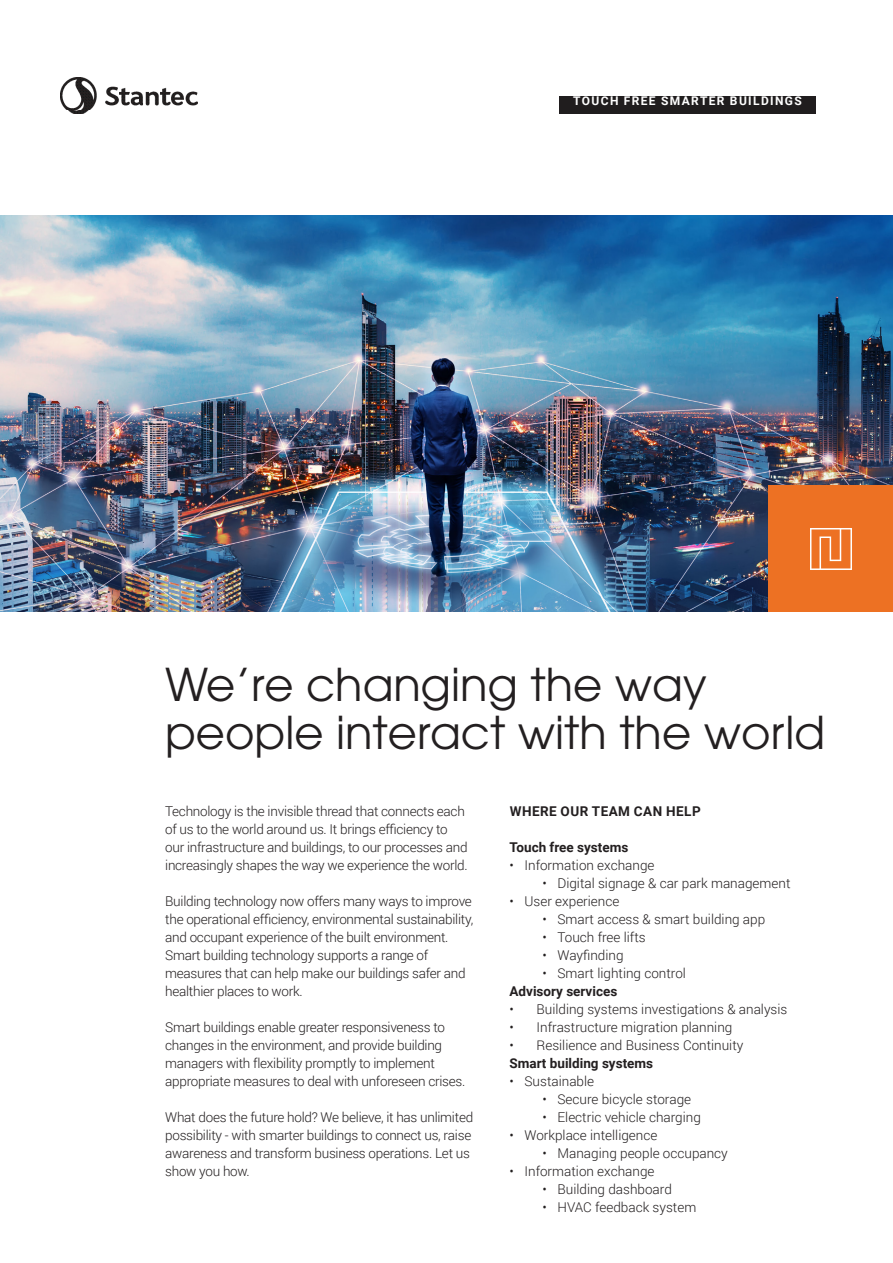
<style>
.page{position:relative;width:893px;height:1263px;background:#fff}
.page>*{position:absolute;margin:0;border:0;box-sizing:border-box;transform-origin:0 0}
.Heading_1_-_AG_Book{font:45px/48px "ITC Avant Garde Pro";color:#231f20}
.Body_Copy_-_Roboto_L{font:300 13.5px/18px "Roboto";letter-spacing:-.02em;color:#231f20}
.Body_Copy_-_Roboto_L-2{font:300 13.5px "Roboto";color:#231f20}
.Body_Copy_-_Roboto_L-3{font:700 13.5px "Roboto";color:#231f20}
.Subhead_1_-_Roboto_B{font:700 13.5px "Roboto";letter-spacing:.035em;color:#231f20}
.Category_Title_1_-_R{font:700 12px "Roboto";letter-spacing:.115em;color:#fff}
</style>
<div class="page">
<img style="left:0;top:216px;width:893px;height:396px">
<div style="left:768px;top:486px;width:125px;height:126px;background:#ed7123"></div>
<svg style="left:810px;top:528px;width:42px;height:42px"></svg>
<img style="left:60px;top:78px;width:138px;height:36px">
<div style="left:559px;top:96px;width:257px;height:17px;background:#201d1e"></div>
<p class="Category_Title_1_-_R" style="left:573px;top:93px;width:230px">TOUCH FREE SMARTER BUILDINGS</p>
<p class="Heading_1_-_AG_Book" style="left:165px;top:660px;width:662px">We’re changing the way people interact with the world</p>
<p class="Body_Copy_-_Roboto_L" style="left:165px;top:801px;width:304px">Technology is the invisible thread that connects each of us to the world around us. It brings efficiency to our infrastructure and buildings, to our processes and increasingly shapes the way we experience the world.</p>
<p class="Body_Copy_-_Roboto_L" style="left:165px;top:891px;width:310px">Building technology now offers many ways to improve the operational efficiency, environmental sustainability, and occupant experience of the built environment.<br>Smart building technology supports a range of measures that can help make our buildings safer and healthier places to work.</p>
<p class="Body_Copy_-_Roboto_L" style="left:165px;top:1017px;width:302px">Smart buildings enable greater responsiveness to changes in the environment, and provide building managers with flexibility promptly to implement appropriate measures to deal with unforeseen crises.</p>
<p class="Body_Copy_-_Roboto_L" style="left:165px;top:1107px;width:309px">What does the future hold? We believe, it has unlimited possibility - with smarter buildings to connect us, raise awareness and transform business operations. Let us show you how.</p>
<p class="Subhead_1_-_Roboto_B" style="left:510px;top:801px;width:193px">WHERE OUR TEAM CAN HELP</p>
<p class="Body_Copy_-_Roboto_L-3" style="left:509px;top:837px;width:120px">Touch free systems</p>
<p class="Body_Copy_-_Roboto_L-2" style="left:509px;top:855px;width:146px">• Information exchange</p>
<p class="Body_Copy_-_Roboto_L-2" style="left:542px;top:873px;width:249px">• Digital signage &amp; car park management</p>
<p class="Body_Copy_-_Roboto_L-2" style="left:509px;top:891px;width:111px">• User experience</p>
<p class="Body_Copy_-_Roboto_L-2" style="left:542px;top:909px;width:224px">• Smart access &amp; smart building app</p>
<p class="Body_Copy_-_Roboto_L-2" style="left:542px;top:927px;width:105px">• Touch free lifts</p>
<p class="Body_Copy_-_Roboto_L-2" style="left:542px;top:945px;width:83px">• Wayfinding</p>
<p class="Body_Copy_-_Roboto_L-2" style="left:542px;top:963px;width:145px">• Smart lighting control</p>
<p class="Body_Copy_-_Roboto_L-3" style="left:509px;top:981px;width:109px">Advisory services</p>
<p class="Body_Copy_-_Roboto_L-2" style="left:509px;top:999px;width:279px">• Building systems investigations &amp; analysis</p>
<p class="Body_Copy_-_Roboto_L-2" style="left:509px;top:1017px;width:224px">• Infrastructure migration planning</p>
<p class="Body_Copy_-_Roboto_L-2" style="left:509px;top:1035px;width:235px">• Resilience and Business Continuity</p>
<p class="Body_Copy_-_Roboto_L-3" style="left:509px;top:1053px;width:145px">Smart building systems</p>
<p class="Body_Copy_-_Roboto_L-2" style="left:509px;top:1071px;width:86px">• Sustainable</p>
<p class="Body_Copy_-_Roboto_L-2" style="left:542px;top:1089px;width:150px">• Secure bicycle storage</p>
<p class="Body_Copy_-_Roboto_L-2" style="left:542px;top:1107px;width:160px">• Electric vehicle charging</p>
<p class="Body_Copy_-_Roboto_L-2" style="left:509px;top:1125px;width:149px">• Workplace intelligence</p>
<p class="Body_Copy_-_Roboto_L-2" style="left:542px;top:1143px;width:187px">• Managing people occupancy</p>
<p class="Body_Copy_-_Roboto_L-2" style="left:509px;top:1161px;width:146px">• Information exchange</p>
<p class="Body_Copy_-_Roboto_L-2" style="left:542px;top:1179px;width:131px">• Building dashboard</p>
<p class="Body_Copy_-_Roboto_L-2" style="left:542px;top:1197px;width:155px">• HVAC feedback system</p>
</div>
